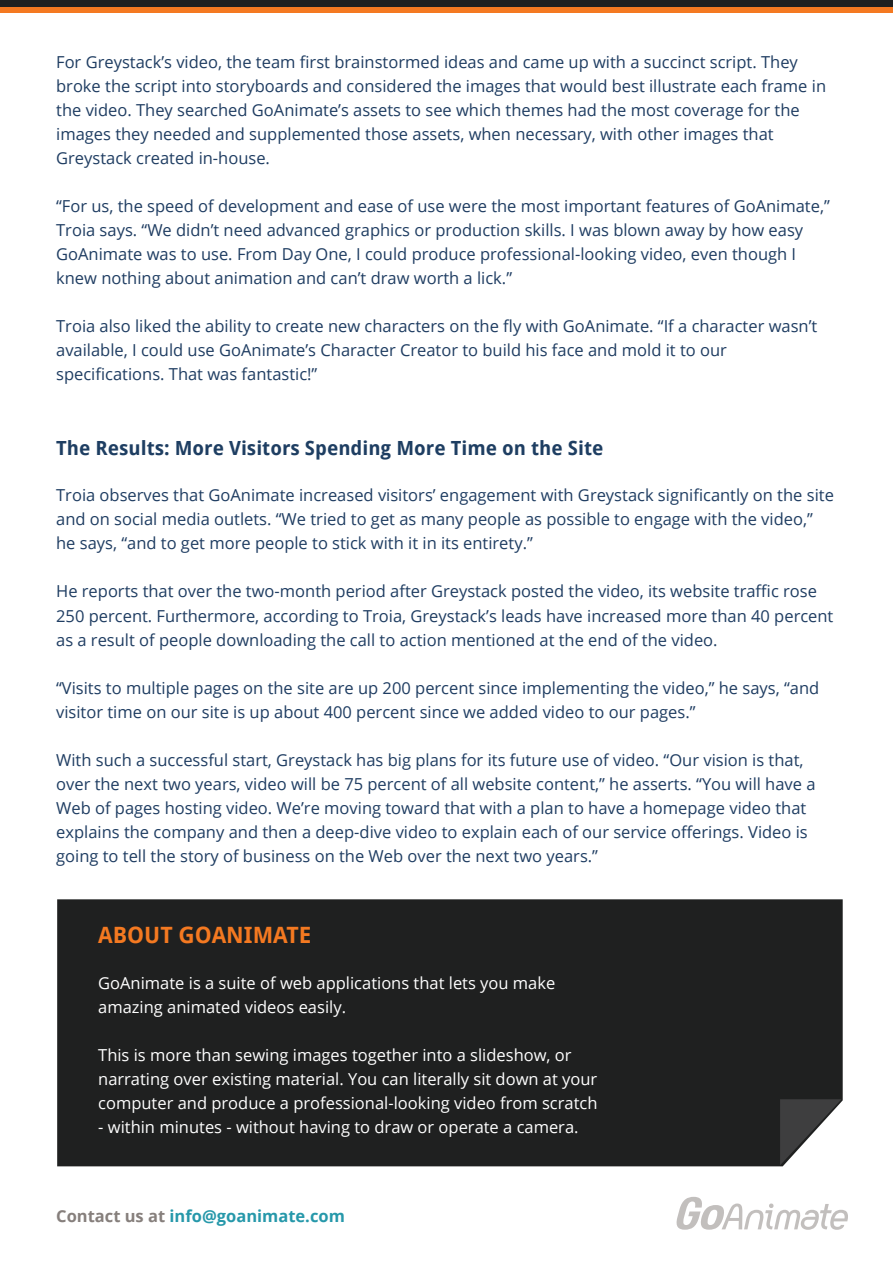
<style>
.page{position:relative;width:893px;height:1263px;background:#fff}
.page>*{position:absolute;margin:0;border:0;box-sizing:border-box;transform-origin:0 0}
.t1{font:700 22.5px "Droid Sans";color:#f47921}
.t2{font:700 19.5px "Droid Sans";color:#1e3e62}
.t3{font:16.5px/24px "Open Sans";color:#1f3d62}
.t4{font:16.5px/24px "Open Sans";color:#fff}
.t5{font:700 16.5px "Open Sans";color:#2698aa}
.s1{color:#867f7c}
</style>
<div class="page">
<div style="left:0;top:6px;width:893px;height:7px;background:#f47921"></div>
<div style="left:0;top:0;width:893px;height:6px;background:#1f2020"></div>
<div style="left:57px;top:899px;width:786px;height:267px;background:#1f2020"></div>
<svg style="left:780px;top:1099px;width:62px;height:66px"></svg>
<svg style="left:676px;top:1197px;width:172px;height:33px"></svg>
<p class="t3" style="left:56px;top:50px;width:771px">For Greystack’s video, the team first brainstormed ideas and came up with a succinct script. They broke the script into storyboards and considered the images that would best illustrate each frame in the video. They searched GoAnimate’s assets to see which themes had the most coverage for the images they needed and supplemented those assets, when necessary, with other images that Greystack created in-house.</p>
<p class="t3" style="left:56px;top:194px;width:775px">“For us, the speed of development and ease of use were the most important features of GoAnimate,” Troia says. “We didn’t need advanced graphics or production skills. I was blown away by how easy GoAnimate was to use. From Day One, I could produce professional-looking video, even though I knew nothing about animation and can’t draw worth a lick.”</p>
<p class="t3" style="left:56px;top:314px;width:763px">Troia also liked the ability to create new characters on the fly with GoAnimate. “If a character wasn’t available, I could use GoAnimate’s Character Creator to build his face and mold it to our specifications. That was fantastic!”</p>
<p class="t2" style="left:56px;top:435px;width:549px">The Results: More Visitors Spending More Time on the Site</p>
<p class="t3" style="left:56px;top:483px;width:779px">Troia observes that GoAnimate increased visitors’ engagement with Greystack significantly on the site and on social media outlets. “We tried to get as many people as possible to engage with the video,” he says, “and to get more people to stick with it in its entirety.”</p>
<p class="t3" style="left:56px;top:579px;width:779px">He reports that over the two-month period after Greystack posted the video, its website traffic rose<br>250 percent. Furthermore, according to Troia, Greystack’s leads have increased more than 40 percent as a result of people downloading the call to action mentioned at the end of the video.</p>
<p class="t3" style="left:56px;top:675px;width:765px">“Visits to multiple pages on the site are up 200 percent since implementing the video,” he says, “and visitor time on our site is up about 400 percent since we added video to our pages.”</p>
<p class="t3" style="left:56px;top:747px;width:761px">With such a successful start, Greystack has big plans for its future use of video. “Our vision is that, over the next two years, video will be 75 percent of all website content,” he asserts. “You will have a Web of pages hosting video. We’re moving toward that with a plan to have a homepage video that explains the company and then a deep-dive video to explain each of our service offerings. Video is going to tell the story of business on the Web over the next two years.”</p>
<h1 class="t1" style="left:98px;top:920px;width:215px">ABOUT GOANIMATE</h1>
<p class="t4" style="left:98px;top:971px;width:459px">GoAnimate is a suite of web applications that lets you make amazing animated videos easily.</p>
<p class="t4" style="left:98px;top:1043px;width:501px">This is more than sewing images together into a slideshow, or narrating over existing material. You can literally sit down at your computer and produce a professional-looking video from scratch</p>
<p class="t4" style="left:98px;top:1115px;width:482px">- within minutes - without having to draw or operate a camera.</p>
<p class="t5" style="left:56px;top:1204px;width:290px"><span class="s1">Contact us at</span> info@goanimate.com</p>
</div>
